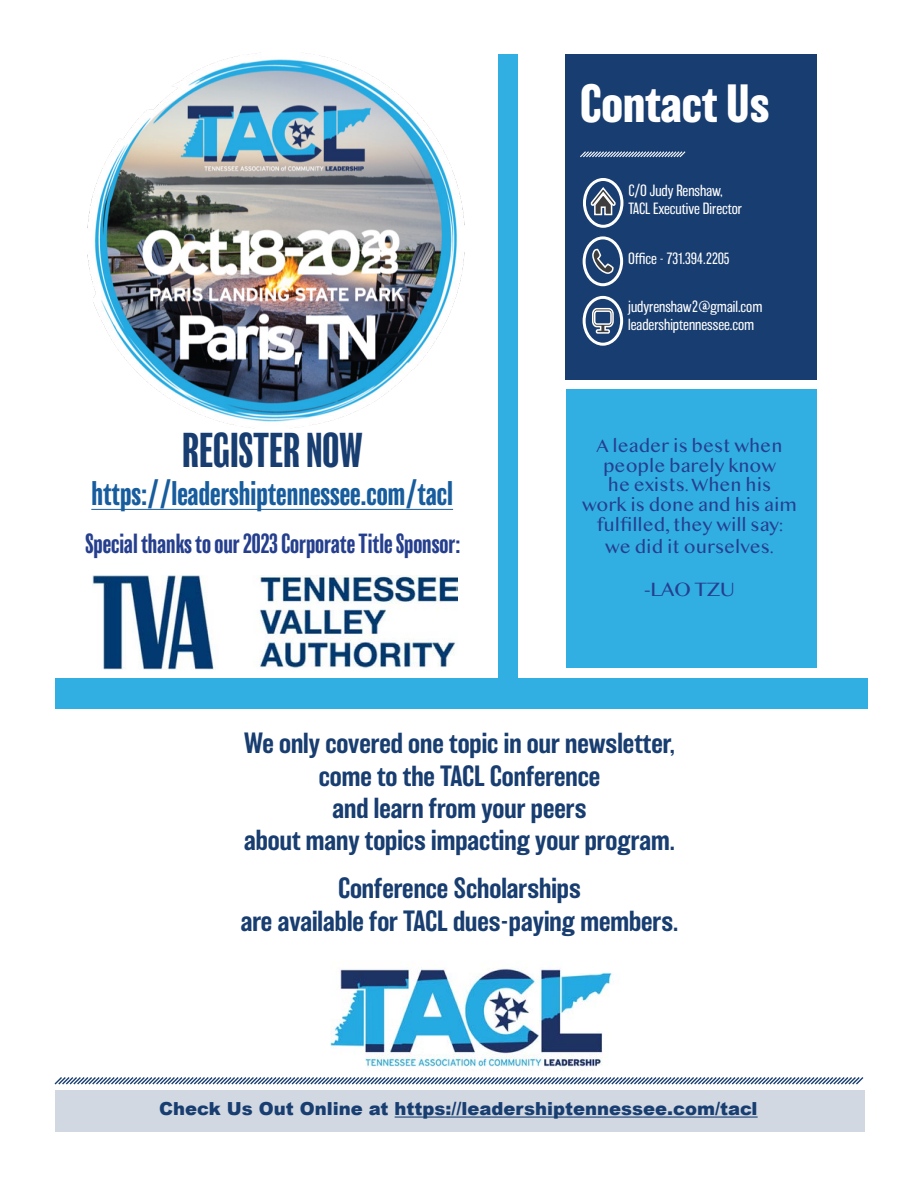
<style>
.page{position:relative;width:918px;height:1188px;background:#fff}
.page>*{position:absolute;margin:0;border:0;box-sizing:border-box;transform-origin:0 0}
.Text_Bolded_4{font:700 49.5px "Balboa";color:#fff}
.t1{font:condensed 45px "Balboa";color:#183d70}
.t2{font:condensed 31.5px "Balboa";color:#175d9e}
.t3{font:500 27px "Balboa";color:#183d70}
.t4{font:condensed 25.5px "Balboa";color:#253f8e}
.t5{font:900 18px "Arial";color:#183d70}
.t6{font:18px "Bangla MN";color:#253f8e}
.t7{font:16.5px "Bangla MN";color:#253f8e}
.Contact{font:200 15px "Balboa";color:#fff}
.Contact-2{font:200 15px "Balboa";letter-spacing:-.035em;color:#fff}
</style>
<div class="page">
<div style="left:55px;top:1090px;width:809px;height:42px;background:#d1d8e2"></div>
<hr style="left:395px;top:1117px;width:363px;height:1px;background:#183d70">
<div style="left:565px;top:54px;width:251px;height:325px;background:#183d70"></div>
<svg style="left:580px;top:151px;width:106px;height:7px"></svg>
<svg style="left:589px;top:186px;width:28px;height:30px"></svg>
<div style="left:583px;top:178px;width:40px;height:50px;border:3px solid #fff;border-radius:50%"></div>
<svg style="left:592px;top:248px;width:22px;height:26px"></svg>
<div style="left:583px;top:236px;width:40px;height:50px;border:3px solid #fff;border-radius:50%"></div>
<svg style="left:592px;top:307px;width:22px;height:27px"></svg>
<div style="left:583px;top:296px;width:40px;height:50px;border:3px solid #fff;border-radius:50%"></div>
<svg style="left:54px;top:1077px;width:810px;height:8px"></svg>
<div style="left:55px;top:679px;width:813px;height:30px;background:#32afe2"></div>
<hr style="left:91px;top:509px;width:362px;height:1px;background:#175d9e">
<img style="left:87px;top:53px;width:378px;height:375px">
<img style="left:330px;top:967px;width:282px;height:100px">
<img style="left:92px;top:575px;width:366px;height:95px">
<div style="left:498px;top:54px;width:19px;height:647px;background:#32afe2"></div>
<div style="left:566px;top:390px;width:250px;height:278px;background:#32afe2"></div>
<p class="Text_Bolded_4" style="left:580px;top:75px;width:191px">Contact Us</p>
<p class="t1" style="left:182px;top:428px;width:182px">REGISTER NOW</p>
<p class="t2" style="left:91px;top:477px;width:363px">https://leadershiptennessee.com/tacl</p>
<p class="t4" style="left:85px;top:530px;width:377px">Special thanks to our 2023 Corporate Title Sponsor:</p>
<p class="Contact" style="left:629px;top:183px;width:96px">C/O Judy Renshaw,</p>
<p class="Contact" style="left:629px;top:201px;width:115px">TACL Executive Director</p>
<p class="Contact-2" style="left:628px;top:251px;width:103px">Office - 731.394.2205</p>
<p class="Contact" style="left:628px;top:299px;width:136px">judyrenshaw2@gmail.com</p>
<p class="Contact" style="left:628px;top:317px;width:128px">leadershiptennessee.com</p>
<p class="t7" style="left:597px;top:434px;width:187px">A leader is best when</p>
<p class="t7" style="left:603px;top:454px;width:175px">people barely know</p>
<p class="t7" style="left:608px;top:474px;width:165px">he exists. When his</p>
<p class="t7" style="left:582px;top:494px;width:216px">work is done and his aim</p>
<p class="t7" style="left:597px;top:514px;width:188px">fulfilled, they will say:</p>
<p class="t7" style="left:605px;top:535px;width:170px">we did it ourselves.</p>
<p class="t6" style="left:645px;top:577px;width:92px">-LAO TZU</p>
<p class="t3" style="left:244px;top:728px;width:432px">We only covered one topic in our newsletter,</p>
<p class="t3" style="left:319px;top:761px;width:283px">come to the TACL Conference</p>
<p class="t3" style="left:333px;top:793px;width:255px">and learn from your peers</p>
<p class="t3" style="left:244px;top:825px;width:432px">about many topics impacting your program.</p>
<p class="t3" style="left:338px;top:873px;width:244px">Conference Scholarships</p>
<p class="t3" style="left:241px;top:906px;width:439px">are available for TACL dues-paying members.</p>
<p class="t5" style="left:159px;top:1095px;width:600px">Check Us Out Online at https://leadershiptennessee.com/tacl</p>
</div>
